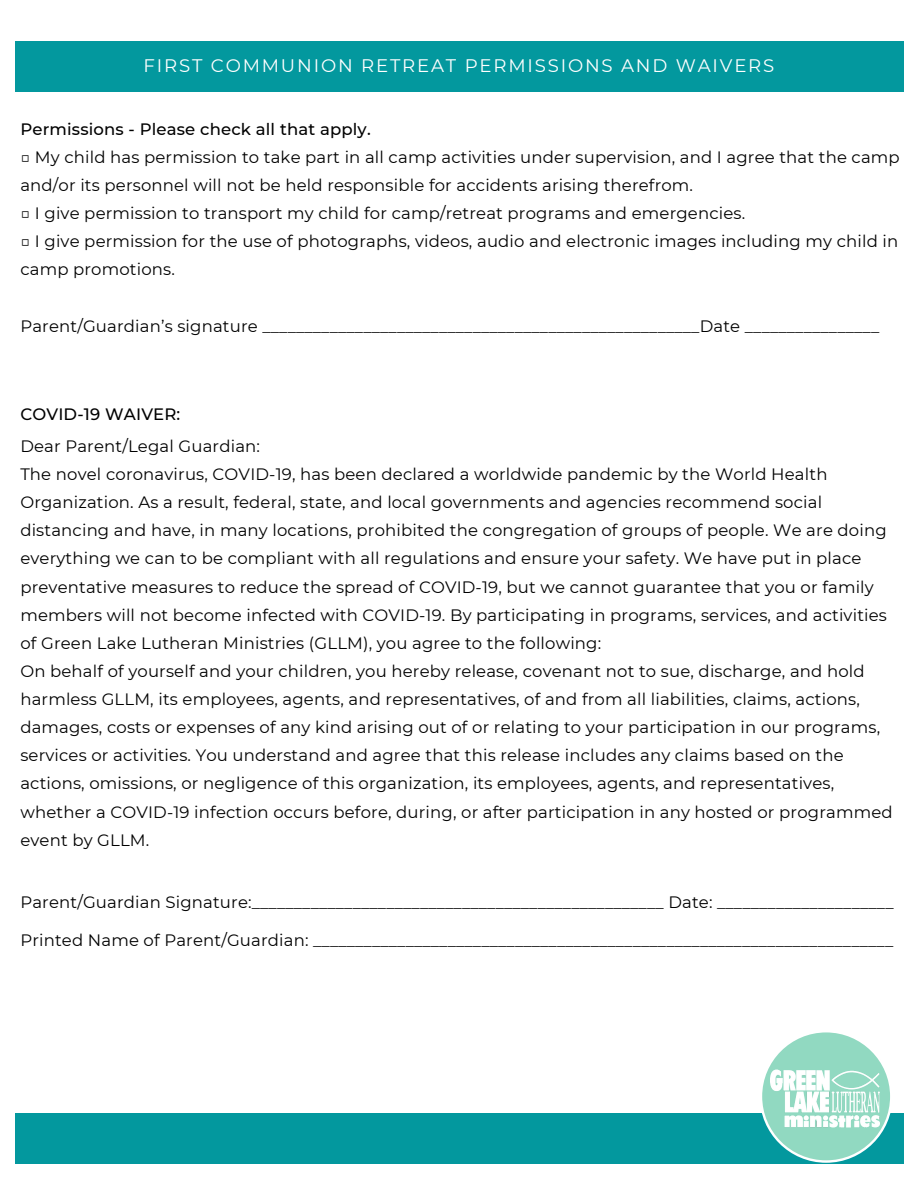
<style>
.page{position:relative;width:918px;height:1188px;background:#fff}
.page>*{position:absolute;margin:0;border:0;box-sizing:border-box;transform-origin:0 0}
.t1{font:18.15px "Montserrat";letter-spacing:.1em;color:#fff}
.t2{font:16.5px/28.2px "Montserrat";letter-spacing:.01em;color:#000}
.t3{font:500 16.5px "Montserrat";letter-spacing:.01em;color:#000}
</style>
<div class="page">
<div style="left:15px;top:41px;width:888px;height:51px;background:#03989e"></div>
<div style="left:15px;top:1113px;width:888px;height:51px;background:#03989e"></div>
<svg style="left:762px;top:1032px;width:129px;height:131px"></svg>
<img style="left:771px;top:1070px;width:108px;height:58px">
<p class="t1" style="left:144px;top:55px;width:632px">FIRST COMMUNION RETREAT PERMISSIONS AND WAIVERS</p>
<p class="t3" style="left:20px;top:119px;width:352px">Permissions - Please check all that apply.</p>
<p class="t2" style="left:20px;top:143px;width:881px">□ My child has permission to take part in all camp activities under supervision, and I agree that the camp and/or its personnel will not be held responsible for accidents arising therefrom.</p>
<p class="t2" style="left:20px;top:199px;width:726px">□ I give permission to transport my child for camp/retreat programs and emergencies.</p>
<p class="t2" style="left:20px;top:227px;width:879px">□ I give permission for the use of photographs, videos, audio and electronic images including my child in camp promotions.</p>
<p class="t2" style="left:20px;top:312px;width:860px">Parent/Guardian’s signature ____________________________________________________Date ________________</p>
<p class="t3" style="left:20px;top:405px;width:162px">COVID-19 WAIVER:</p>
<p class="t2" style="left:20px;top:432px;width:241px">Dear Parent/Legal Guardian:</p>
<p class="t2" style="left:20px;top:460px;width:868px">The novel coronavirus, COVID-19, has been declared a worldwide pandemic by the World Health Organization. As a result, federal, state, and local governments and agencies recommend social distancing and have, in many locations, prohibited the congregation of groups of people. We are doing everything we can to be compliant with all regulations and ensure your safety. We have put in place preventative measures to reduce the spread of COVID-19, but we cannot guarantee that you or family members will not become infected with COVID-19. By participating in programs, services, and activities of Green Lake Lutheran Ministries (GLLM), you agree to the following:</p>
<p class="t2" style="left:20px;top:657px;width:874px">On behalf of yourself and your children, you hereby release, covenant not to sue, discharge, and hold harmless GLLM, its employees, agents, and representatives, of and from all liabilities, claims, actions, damages, costs or expenses of any kind arising out of or relating to your participation in our programs, services or activities. You understand and agree that this release includes any claims based on the actions, omissions, or negligence of this organization, its employees, agents, and representatives, whether a COVID-19 infection occurs before, during, or after participation in any hosted or programmed event by GLLM.</p>
<p class="t2" style="left:20px;top:888px;width:875px">Parent/Guardian Signature:_________________________________________________ Date: _____________________</p>
<p class="t2" style="left:20px;top:926px;width:874px">Printed Name of Parent/Guardian: _____________________________________________________________________</p>
</div>
